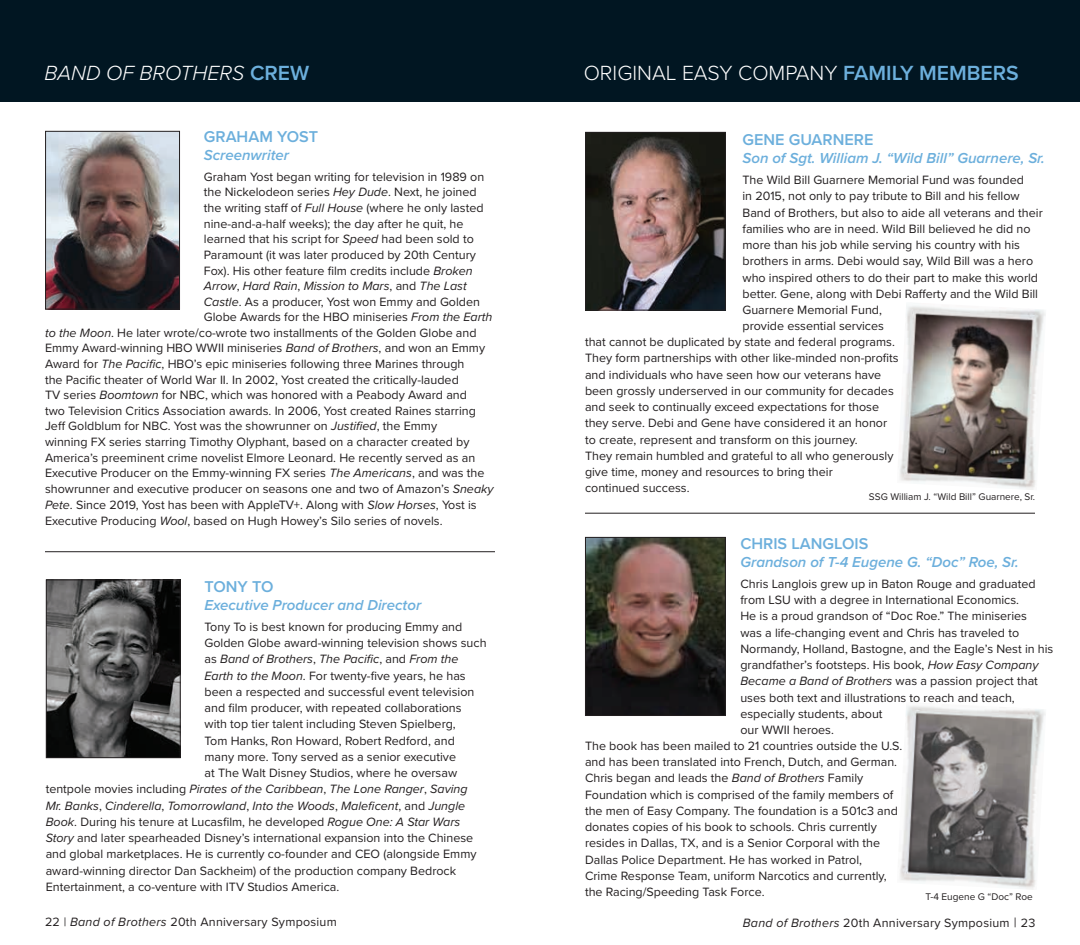
<style>
.page{position:relative;width:1080px;height:945px;background:#fff}
.page>*{position:absolute;margin:0;border:0;box-sizing:border-box;transform-origin:0 0}
.t1{font:300 21.25px "Proxima Nova";color:#fff}
.t2{font:italic 300 21.25px "Proxima Nova";color:#fff}
.t3{font:600 16.25px "Proxima Nova";color:#6cafdc}
.t4{font:italic 600 15px "Proxima Nova";color:#6cafdc}
.t5{font:12.5px/16.2px "Proxima Nova";color:#231f20}
.t6{font:italic 12.5px "Proxima Nova";color:#231f20}
.t7{font:12.5px "Proxima Nova";letter-spacing:.02em;color:#231f20}
.t8{font:10px "Proxima Nova";color:#231f20}
.s1{font-weight:600;font-style:normal;color:#6cafdc}
.s2{font-weight:600;color:#6cafdc}
.s3{font-style:italic}
.s4{font-style:normal}
.s5{font-size:13.75px}
</style>
<div class="page">
<img style="left:48px;top:581px;width:131px;height:175px">
<div style="left:46px;top:579px;width:135px;height:179px;border:1px solid #231f20"></div>
<div style="left:0;top:0;width:1080px;height:101px;background:#011622"></div>
<hr style="left:585px;top:513px;width:450px;height:1px;background:#231f20">
<img style="left:587px;top:134px;width:137px;height:175px">
<div style="left:585px;top:132px;width:141px;height:179px;border:1px solid #231f20"></div>
<img style="left:587px;top:539px;width:137px;height:175px">
<div style="left:585px;top:537px;width:141px;height:179px;border:1px solid #231f20"></div>
<img style="left:899px;top:305px;width:147px;height:185px">
<img style="left:899px;top:706px;width:147px;height:184px">
<img style="left:47px;top:133px;width:131px;height:175px">
<div style="left:45px;top:131px;width:135px;height:179px;border:1px solid #231f20"></div>
<hr style="left:45px;top:551px;width:450px;height:1px;background:#231f20">
<h1 class="t2" style="left:44px;top:57px;width:266px">BAND OF BROTHERS <span class="s1">CREW</span></h1>
<h1 class="t1" style="left:584px;top:57px;width:437px">ORIGINAL EASY COMPANY <span class="s2">FAMILY MEMBERS</span></h1>
<h2 class="t3" style="left:204px;top:125px;width:116px">GRAHAM YOST</h2>
<p class="t4" style="left:204px;top:144px;width:87px">Screenwriter</p>
<p class="t5" style="left:204px;top:168px;width:290px;line-height:15.6px">Graham Yost began writing for television in 1989 on the Nickelodeon series <span class="s3">Hey Dude</span>. Next, he joined the writing staff of <span class="s3">Full House</span> (where he only lasted nine-and-a-half weeks); the day after he quit, he learned that his script for <span class="s3">Speed</span> had been sold to Paramount (it was later produced by 20th Century Fox). His other feature film credits include <span class="s3">Broken Arrow</span>, <span class="s3">Hard Rain</span>, <span class="s3">Mission to Mars</span>, and <span class="s3">The Last Castle</span>. As a producer, Yost won Emmy and Golden Globe Awards for the HBO miniseries <span class="s3">From the Earth</span></p>
<p class="t5" style="left:45px;top:324px;width:450px;line-height:15.6px"><span class="s3">to the Moon</span>. He later wrote/co-wrote two installments of the Golden Globe and Emmy Award-winning HBO WWII miniseries <span class="s3">Band of Brothers</span>, and won an Emmy Award for <span class="s3">The Pacific</span>, HBO’s epic miniseries following three Marines through<br>the Pacific theater of World War II. In 2002, Yost created the critically-lauded<br>TV series <span class="s3">Boomtown</span> for NBC, which was honored with a Peabody Award and<br>two Television Critics Association awards. In 2006, Yost created Raines starring Jeff Goldblum for NBC. Yost was the showrunner on <span class="s3">Justified</span>, the Emmy<br>winning FX series starring Timothy Olyphant, based on a character created by America’s preeminent crime novelist Elmore Leonard. He recently served as an Executive Producer on the Emmy-winning FX series <span class="s3">The Americans</span>, and was the showrunner and executive producer on seasons one and two of Amazon’s <span class="s3">Sneaky Pete</span>. Since 2019, Yost has been with AppleTV+. Along with <span class="s3">Slow Horses</span>, Yost is Executive Producing <span class="s3">Wool</span>, based on Hugh Howey’s Silo series of novels.</p>
<h2 class="t3" style="left:205px;top:574px;width:71px">TONY TO</h2>
<p class="t4" style="left:205px;top:593px;width:218px">Executive Producer and Director</p>
<p class="t5" style="left:205px;top:618px;width:259px">Tony To is best known for producing Emmy and</p>
<p class="t5" style="left:205px;top:634px;width:284px">Golden Globe award-winning television shows such</p>
<p class="t6" style="left:205px;top:650px;width:255px"><span class="s4">as</span> Band of Brothers<span class="s4">,</span> The Pacific<span class="s4">, and</span> From the</p>
<p class="t5" style="left:205px;top:667px;width:263px"><span class="s3">Earth to the Moon</span>. For twenty-five years, he has</p>
<p class="t5" style="left:205px;top:683px;width:271px">been a respected and successful event television</p>
<p class="t5" style="left:205px;top:699px;width:259px">and film producer, with repeated collaborations</p>
<p class="t5" style="left:205px;top:716px;width:253px">with top tier talent including Steven Spielberg,</p>
<p class="t5" style="left:205px;top:732px;width:252px">Tom Hanks, Ron Howard, Robert Redford, and</p>
<p class="t5" style="left:205px;top:748px;width:253px">many more. Tony served as a senior executive</p>
<p class="t5" style="left:205px;top:764px;width:254px">at The Walt Disney Studios, where he oversaw</p>
<p class="t6" style="left:46px;top:780px;width:424px"><span class="s4">tentpole movies including</span> Pirates of the Caribbean<span class="s4">,</span> The Lone Ranger<span class="s4">,</span> Saving</p>
<p class="t6" style="left:46px;top:796px;width:421px">Mr. Banks<span class="s4">,</span> Cinderella<span class="s4">,</span> Tomorrowland<span class="s4">,</span> Into the Woods<span class="s4">,</span> Maleficent<span class="s4">, and</span> Jungle</p>
<p class="t5" style="left:46px;top:813px;width:416px"><span class="s3">Book</span>. During his tenure at Lucasfilm, he developed <span class="s3">Rogue One: A Star Wars</span></p>
<p class="t5" style="left:46px;top:829px;width:429px"><span class="s3">Story</span> and later spearheaded Disney’s international expansion into the Chinese</p>
<p class="t5" style="left:46px;top:846px;width:432px">and global marketplaces. He is currently co-founder and CEO (alongside Emmy</p>
<p class="t5" style="left:46px;top:862px;width:412px">award-winning director Dan Sackheim) of the production company Bedrock</p>
<p class="t5" style="left:46px;top:878px;width:295px">Entertainment, a co-venture with ITV Studios America.</p>
<h2 class="t3" style="left:742px;top:127px;width:132px">GENE GUARNERE</h2>
<p class="t4" style="left:742px;top:147px;width:304px">Son of Sgt. William J. “Wild Bill” Guarnere, Sr.</p>
<p class="t5" style="left:742px;top:171px;width:302px">The Wild Bill Guarnere Memorial Fund was founded<br>in 2015, not only to pay tribute to Bill and his fellow Band of Brothers, but also to aide all veterans and their families who are in need. Wild Bill believed he did no more than his job while serving his country with his brothers in arms. Debi would say, Wild Bill was a hero who inspired others to do their part to make this world better. Gene, along with Debi Rafferty and the Wild Bill Guarnere Memorial Fund,<br>provide essential services</p>
<p class="t5" style="left:585px;top:333px;width:315px">that cannot be duplicated by state and federal programs.<br>They form partnerships with other like-minded non-profits and individuals who have seen how our veterans have been grossly underserved in our community for decades and seek to continually exceed expectations for those they serve. Debi and Gene have considered it an honor to create, represent and transform on this journey.<br>They remain humbled and grateful to all who generously give time, money and resources to bring their<br>continued success.</p>
<p class="t8" style="left:869px;top:489px;width:168px">SSG William J. “Wild Bill” Guarnere, Sr.</p>
<h2 class="t3" style="left:740px;top:532px;width:129px">CHRIS LANGLOIS</h2>
<p class="t4" style="left:740px;top:551px;width:280px">Grandson of T-4 Eugene G. “Doc” Roe, Sr.</p>
<p class="t5" style="left:740px;top:575px;width:315px">Chris Langlois grew up in Baton Rouge and graduated from LSU with a degree in International Economics.<br>He is a proud grandson of “Doc Roe.” The miniseries<br>was a life-changing event and Chris has traveled to Normandy, Holland, Bastogne, and the Eagle’s Nest in his grandfather’s footsteps. His book, <span class="s3">How Easy Company Became a Band of Brothers</span> was a passion project that uses both text and illustrations to reach and teach, especially students, about<br>our WWII heroes.</p>
<p class="t5" style="left:585px;top:737px;width:319px">The book has been mailed to 21 countries outside the U.S. and has been translated into French, Dutch, and German.<br>Chris began and leads the <span class="s3">Band of Brothers</span> Family Foundation which is comprised of the family members of the men of Easy Company. The foundation is a 501c3 and donates copies of his book to schools. Chris currently resides in Dallas, TX, and is a Senior Corporal with the Dallas Police Department. He has worked in Patrol,<br>Crime Response Team, uniform Narcotics and currently, the Racing/Speeding Task Force.</p>
<p class="t8" style="left:925px;top:890px;width:109px">T-4 Eugene G “Doc” Roe</p>
<p class="t7" style="left:45px;top:913px;width:293px">22 | <span class="s3">Band of Brothers</span> 20th Anniversary Symposium</p>
<p class="t7" style="left:743px;top:914px;width:294px"><span class="s3">Band of Brothers</span> 20th Anniversary Symposium <span class="s5">|</span> 23</p>
</div>
